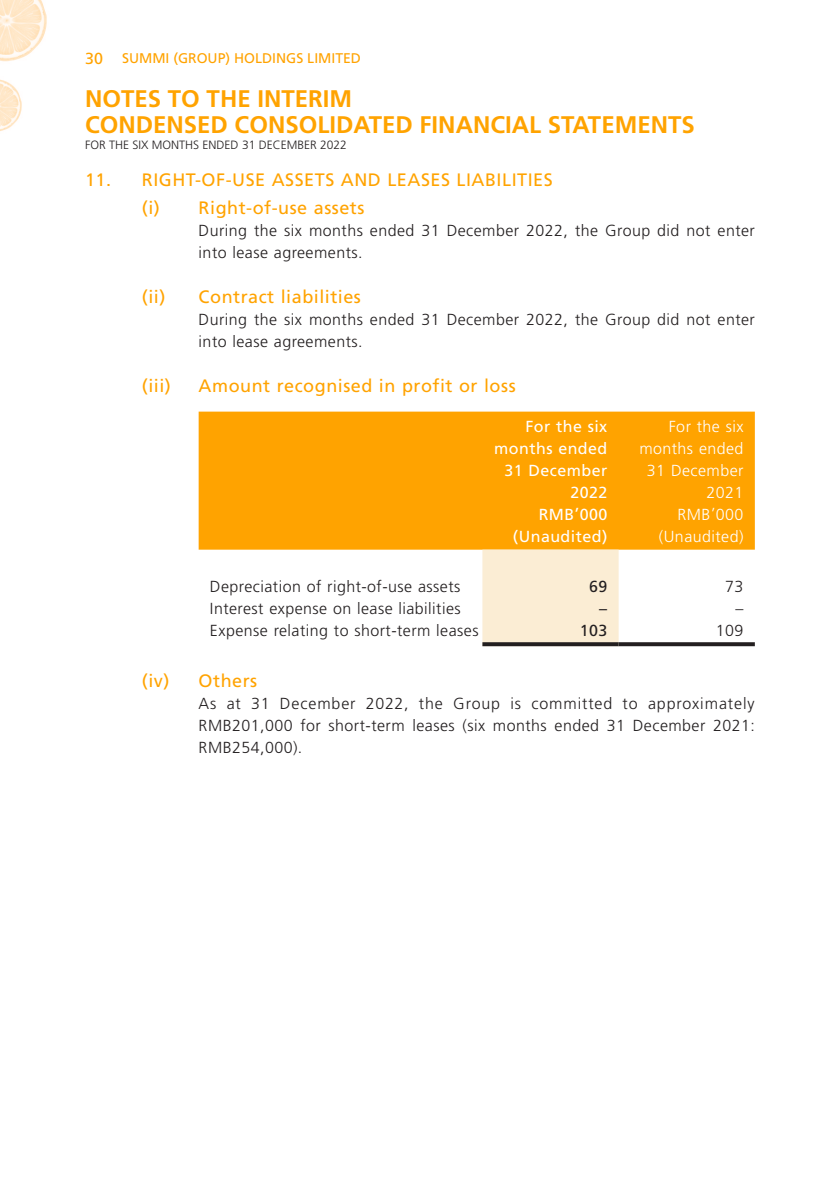
<style>
.page{position:relative;width:840px;height:1191px;background:#fff}
.page>*{position:absolute;margin:0;border:0;box-sizing:border-box;transform-origin:0 0}
.t1{font:700 24px/26px "Frutiger LT Std";color:#ffa300}
.t2{font:18px/28px "Frutiger LT Std";letter-spacing:.03em;color:#ffa300}
.t3{font:300 16px/22px "Frutiger LT Std";letter-spacing:.03em;color:#231f20}
.t4{font:16px/22px "Frutiger LT Std";letter-spacing:.03em;color:#fff;text-align:right}
.t5{font:300 16px/22px "Frutiger LT Std";letter-spacing:.03em;color:#fff;text-align:right}
.t6{font:16px "Frutiger LT Std";color:#231f20}
.t7{font:14px "Frutiger LT Std";color:#ffa300}
.t8{font:300 12px "Frutiger LT Std";color:#231f20}
.s1{font-size:16px}
</style>
<div class="page">
<img style="left:0;top:0;width:755px;height:647px">
<div style="left:198px;top:411px;width:556px;height:138px;background:#ffa300"></div>
<div style="left:482px;top:549px;width:136px;height:93px;background:#fbedd4"></div>
<svg style="left:482px;top:642px;width:136px;height:4px"></svg>
<svg style="left:618px;top:642px;width:136px;height:4px"></svg>
<p class="t7" style="left:85px;top:50px;width:277px"><span class="s1">30</span> SUMMI (GROUP) HOLDINGS LIMITED</p>
<h1 class="t1" style="left:85px;top:85px;width:610px">NOTES TO THE INTERIM<br>CONDENSED CONSOLIDATED FINANCIAL STATEMENTS</h1>
<p class="t8" style="left:85px;top:138px;width:263px">FOR THE SIX MONTHS ENDED 31 DECEMBER 2022</p>
<p class="t2" style="left:142px;top:166px;width:412px;text-indent:-57px">11. RIGHT-OF-USE ASSETS AND LEASES LIABILITIES (i) Right-of-use assets</p>
<p class="t3" style="left:198px;top:220px;width:557px">During the six months ended 31 December 2022, the Group did not enter into lease agreements.</p>
<p class="t2" style="left:142px;top:283px;width:25px">(ii)</p>
<p class="t2" style="left:198px;top:283px;width:164px">Contract liabilities</p>
<p class="t3" style="left:198px;top:309px;width:557px">During the six months ended 31 December 2022, the Group did not enter into lease agreements.</p>
<p class="t2" style="left:142px;top:372px;width:31px">(iii)</p>
<p class="t2" style="left:198px;top:372px;width:318px">Amount recognised in profit or loss</p>
<p class="t4" style="left:494px;top:415px;width:114px">For the six months ended<br>31 December<br>2022</p>
<p class="t5" style="left:639px;top:415px;width:106px">For the six months ended<br>31 December<br>2021</p>
<p class="t4" style="left:538px;top:503px;width:70px">RMB’000</p>
<p class="t5" style="left:677px;top:503px;width:67px">RMB’000</p>
<p class="t4" style="left:512px;top:525px;width:96px">(Unaudited)</p>
<p class="t5" style="left:658px;top:525px;width:86px">(Unaudited)</p>
<p class="t3" style="left:210px;top:575px;width:252px">Depreciation of right-of-use assets</p>
<p class="t6" style="left:588px;top:576px;width:20px">69</p>
<p class="t3" style="left:724px;top:575px;width:20px">73</p>
<p class="t3" style="left:210px;top:597px;width:252px">Interest expense on lease liabilities</p>
<p class="t6" style="left:599px;top:598px;width:9px">–</p>
<p class="t3" style="left:735px;top:597px;width:9px">–</p>
<p class="t3" style="left:210px;top:619px;width:270px">Expense relating to short-term leases</p>
<p class="t6" style="left:579px;top:620px;width:29px">103</p>
<p class="t3" style="left:715px;top:619px;width:29px">109</p>
<p class="t2" style="left:142px;top:666px;width:29px">(iv)</p>
<p class="t2" style="left:198px;top:666px;width:60px">Others</p>
<p class="t3" style="left:198px;top:692px;width:557px;text-align:justify">As at 31 December 2022, the Group is committed to approximately RMB201,000 for short-term leases (six months ended 31 December 2021:<br>RMB254,000).</p>
</div>
